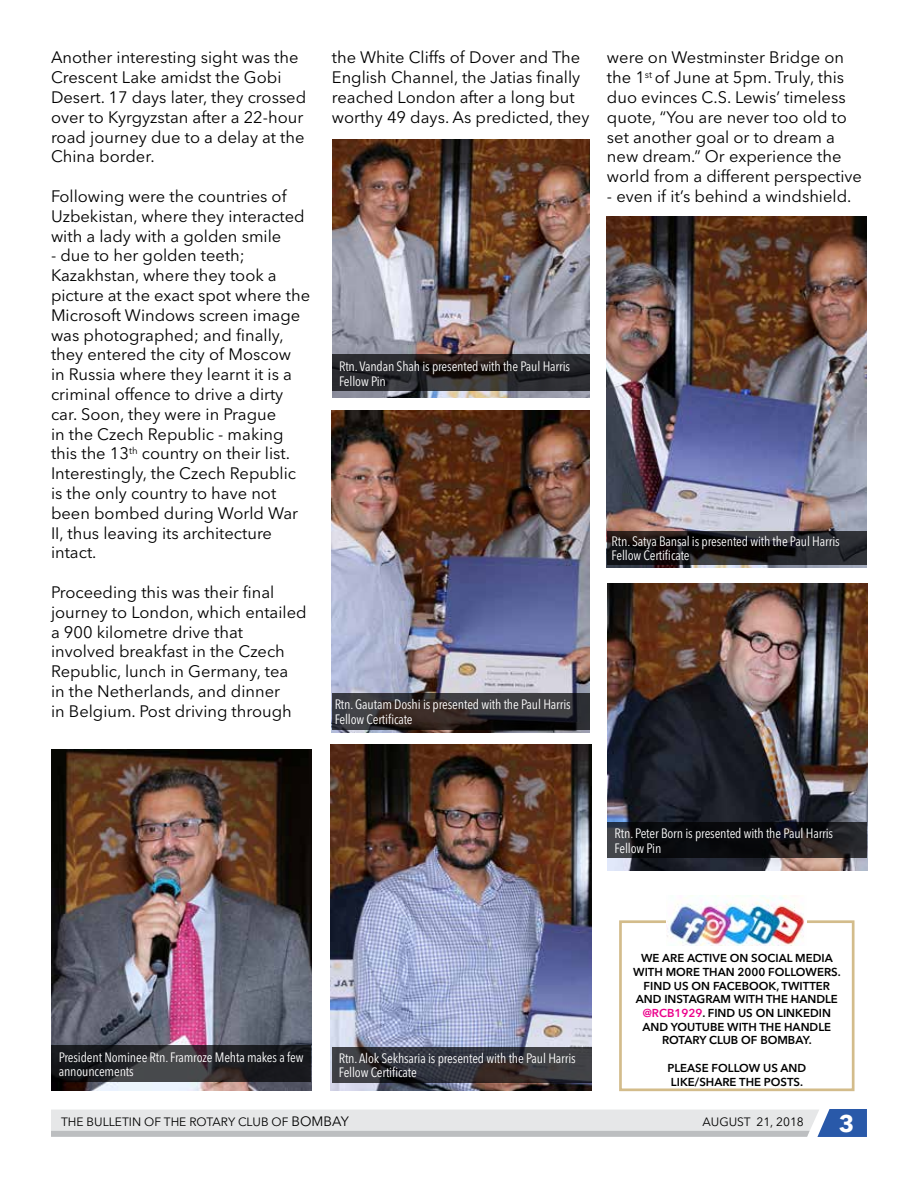
<style>
.page{position:relative;width:918px;height:1188px;background:#fff}
.page>*{position:absolute;margin:0;border:0;box-sizing:border-box;transform-origin:0 0}
.t1{font:700 24px "Avenir Next LT Pro";color:#fff}
.t2{font:16.5px/19.8px "Avenir Next LT Pro";color:#000}
.t3{font:condensed 13.5px/14.2px "Avenir Next LT Pro";letter-spacing:-.01em;color:#fff}
.t4{font:12px "Avenir Next LT Pro";color:#000}
.t5{font:600 11.4px/13.6px "Avenir Next LT Pro";color:#000;text-align:center}
.s1{color:#ec008c}
.s2{font-size:13.5px}
</style>
<div class="page">
<svg style="left:51px;top:1109px;width:816px;height:28px;background:#d4d8dd"></svg>
<img style="left:608px;top:583px;width:259px;height:287px">
<img style="left:331px;top:745px;width:261px;height:346px">
<img style="left:332px;top:139px;width:258px;height:259px">
<img style="left:51px;top:750px;width:260px;height:341px">
<img style="left:332px;top:411px;width:258px;height:322px">
<svg style="left:332px;top:693px;width:258px;height:37px;background:#302c2e"></svg>
<img style="left:607px;top:217px;width:260px;height:350px">
<svg style="left:607px;top:531px;width:260px;height:34px;background:#1d1b1e"></svg>
<svg style="left:332px;top:354px;width:258px;height:37px;background:#282729"></svg>
<svg style="left:51px;top:1046px;width:260px;height:36px;background:#27272a"></svg>
<svg style="left:332px;top:1047px;width:260px;height:36px;background:#343339"></svg>
<svg style="left:607px;top:822px;width:260px;height:36px;background:#161619"></svg>
<div style="left:619px;top:920px;width:236px;height:171px;border:3px solid #d3bc8b"></div>
<img style="left:667px;top:895px;width:140px;height:50px">
<p class="t2" style="left:51px;top:48px;width:257px">Another interesting sight was the<br>Crescent Lake amidst the Gobi<br>Desert. 17 days later, they crossed over to Kyrgyzstan after a 22-hour road journey due to a delay at the<br>China border.</p>
<p class="t2" style="left:51px;top:186px;width:255px">Following were the countries of<br>Uzbekistan, where they interacted with a lady with a golden smile</p>
<p class="t2" style="left:51px;top:246px;width:261px">- due to her golden teeth;<br>Kazakhstan, where they took a picture at the exact spot where the<br>Microsoft Windows screen image was photographed; and finally, they entered the city of Moscow<br>in Russia where they learnt it is a criminal offence to drive a dirty car. Soon, they were in Prague<br>in the Czech Republic - making this the 13<sup>th</sup> country on their list.<br>Interestingly, the Czech Republic is the only country to have not been bombed during World War<br>II, thus leaving its architecture intact.</p>
<p class="t2" style="left:51px;top:582px;width:257px">Proceeding this was their final journey to London, which entailed a 900 kilometre drive that involved breakfast in the Czech<br>Republic, lunch in Germany, tea<br>in the Netherlands, and dinner<br>in Belgium. Post driving through</p>
<p class="t2" style="left:332px;top:48px;width:259px">the White Cliffs of Dover and The English Channel, the Jatias finally reached London after a long but worthy 49 days. As predicted, they</p>
<p class="t2" style="left:607px;top:48px;width:257px">were on Westminster Bridge on the 1<sup>st</sup> of June at 5pm. Truly, this duo evinces C.S. Lewis’ timeless quote, “You are never too old to set another goal or to dream a new dream.” Or experience the world from a different perspective</p>
<p class="t2" style="left:607px;top:186px;width:246px">- even if it’s behind a windshield.</p>
<p class="t3" style="left:339px;top:359px;width:233px">Rtn. Vandan Shah is presented with the Paul Harris<br>Fellow Pin</p>
<p class="t3" style="left:612px;top:534px;width:230px">Rtn. Satya Bansal is presented with the Paul Harris<br>Fellow Certificate</p>
<p class="t3" style="left:335px;top:697px;width:238px">Rtn. Gautam Doshi is presented with the Paul Harris<br>Fellow Certificate</p>
<p class="t3" style="left:615px;top:827px;width:220px">Rtn. Peter Born is presented with the Paul Harris<br>Fellow Pin</p>
<p class="t3" style="left:59px;top:1050px;width:246px">President Nominee Rtn. Framroze Mehta makes a few announcements</p>
<p class="t3" style="left:339px;top:1051px;width:239px">Rtn. Alok Sekhsaria is presented with the Paul Harris<br>Fellow Certificate</p>
<p class="t5" style="left:633px;top:951px;width:209px">WE ARE ACTIVE ON SOCIAL MEDIA<br>WITH MORE THAN 2000 FOLLOWERS.<br>FIND US ON FACEBOOK, TWITTER<br>AND INSTAGRAM WITH THE HANDLE <span class="s1">@RCB1929</span>. FIND US ON LINKEDIN<br>AND YOUTUBE WITH THE HANDLE<br>ROTARY CLUB OF BOMBAY.</p>
<p class="t5" style="left:667px;top:1061px;width:140px">PLEASE FOLLOW US AND<br>LIKE/SHARE THE POSTS.</p>
<p class="t4" style="left:61px;top:1115px;width:289px">The Bulletin of the Rotary Club of <span class="s2">Bombay</span></p>
<p class="t4" style="left:703px;top:1115px;width:103px">AUGUST 21, 2018</p>
<h1 class="t1" style="left:839px;top:1109px;width:17px">3</h1>
</div>
